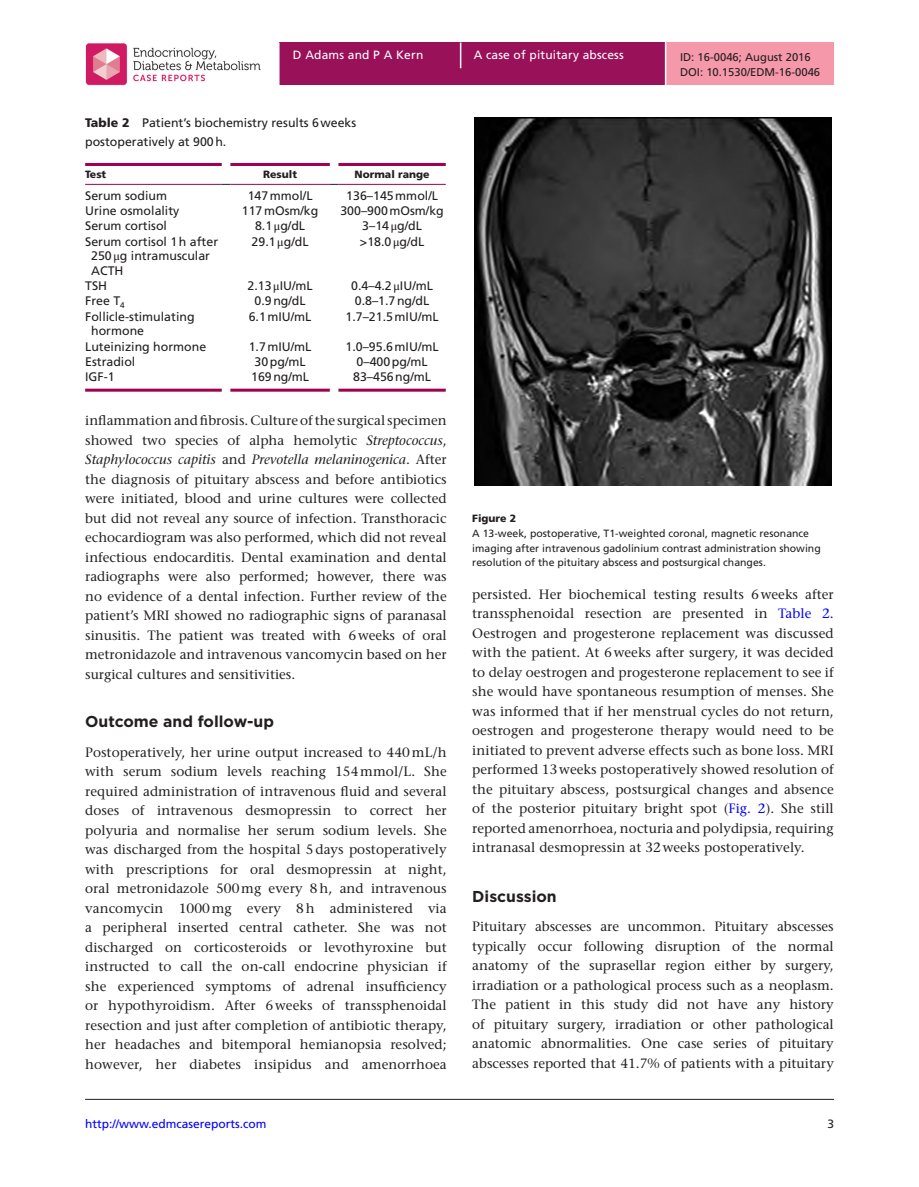
<style>
.page{position:relative;width:919px;height:1187px;background:#fff}
.page>*{position:absolute;margin:0;border:0;box-sizing:border-box;transform-origin:0 0}
.t1{font:700 15.75px "Gotham";color:#231f20}
.TXT{font:500 13.5px/19.5px "Stone Serif Std";letter-spacing:.005em;color:#231f20;text-align:justify}
.TB{font:12.3px/14.7px "Frutiger LT Std";color:#231f20}
.TC{font:12.3px/19.5px "Frutiger LT Std";color:#231f20}
.t2{font:12px "Frutiger LT Std";color:#00f}
.Chapter_Title{font:12px "Frutiger LT Std";letter-spacing:.015em;color:#fff}
.Author_Name{font:12px "Frutiger LT Std";letter-spacing:.015em;color:#fff}
.t3{font:12px "Frutiger LT Std";color:#231f20}
.t4{font:11.25px "Frutiger LT Std";color:#231f20}
.FC{font:10.5px/14.7px "Frutiger LT Std";color:#231f20}
.TCH{font:900 10.5px "Frutiger LT Std";color:#231f20}
.FC_head{font:900 10.5px "Frutiger LT Std";color:#231f20}
.s1{font-weight:900}
.s2{font-family:"STIX General"}
.s3{font-style:italic}
.s4{color:#00f}
</style>
<div class="page">
<div style="left:279px;top:43px;width:385px;height:42px;background:#991259"></div>
<div style="left:666px;top:43px;width:167px;height:42px;background:#f598a9"></div>
<svg style="left:460px;top:43px;width:1px;height:25px"></svg>
<img style="left:85px;top:43px;width:176px;height:42px">
<hr style="left:85px;top:1098px;width:749px;height:1px;background:#231f20">
<hr style="left:85px;top:163px;width:137px;height:3px;background:#9e0151">
<hr style="left:230px;top:163px;width:100px;height:3px;background:#9e0151">
<hr style="left:338px;top:163px;width:107px;height:3px;background:#9e0151">
<hr style="left:85px;top:388px;width:137px;height:3px;background:#9e0151">
<hr style="left:230px;top:388px;width:100px;height:3px;background:#9e0151">
<hr style="left:338px;top:388px;width:107px;height:3px;background:#9e0151">
<svg style="left:85px;top:164px;width:361px;height:21px"></svg>
<img style="left:474px;top:118px;width:357px;height:367px">
<p class="Author_Name" style="left:293px;top:48px;width:132px">D Adams and P A Kern</p>
<p class="t4" style="left:680px;top:51px;width:132px">ID: 16-0046; August 2016</p>
<p class="t4" style="left:680px;top:65px;width:142px">DOI: 10.1530/EDM-16-0046</p>
<p class="Chapter_Title" style="left:473px;top:48px;width:152px">A case of pituitary abscess</p>
<p class="TC" style="left:85px;top:113px;width:272px"><span class="s1">Table 2</span> Patient’s biochemistry results 6weeks postoperatively at 900h.</p>
<p class="TCH" style="left:85px;top:168px;width:23px">Test</p>
<p class="TCH" style="left:263px;top:168px;width:35px">Result</p>
<p class="TCH" style="left:354px;top:168px;width:76px">Normal range</p>
<p class="TB" style="left:85px;top:188px;width:83px">Serum sodium</p>
<p class="TB" style="left:248px;top:188px;width:66px">147mmol/L</p>
<p class="TB" style="left:346px;top:188px;width:93px">136–145mmol/L</p>
<p class="TB" style="left:85px;top:203px;width:96px">Urine osmolality</p>
<p class="TB" style="left:242px;top:203px;width:78px">117mOsm/kg</p>
<p class="TB" style="left:340px;top:203px;width:105px">300–900mOsm/kg</p>
<p class="TB" style="left:85px;top:219px;width:83px">Serum cortisol</p>
<p class="TB" style="left:255px;top:219px;width:52px">8.1<span class="s2">μ</span>g/dL</p>
<p class="TB" style="left:362px;top:219px;width:61px">3–14<span class="s2">μ</span>g/dL</p>
<p class="TB" style="left:91px;top:234px;width:128px;text-indent:-6px">Serum cortisol 1h after<br>250<span class="s2">μ</span>g intramuscular<br>ACTH</p>
<p class="TB" style="left:251px;top:234px;width:58px">29.1<span class="s2">μ</span>g/dL</p>
<p class="TB" style="left:360px;top:234px;width:66px">&gt;18.0<span class="s2">μ</span>g/dL</p>
<p class="TB" style="left:85px;top:278px;width:24px">TSH</p>
<p class="TB" style="left:247px;top:278px;width:67px">2.13<span class="s2">μ</span>IU/mL</p>
<p class="TB" style="left:351px;top:278px;width:83px">0.4–4.2<span class="s2">μ</span>IU/mL</p>
<p class="TB" style="left:85px;top:294px;width:41px">Free T<sub>4</sub></p>
<p class="TB" style="left:254px;top:294px;width:53px">0.9ng/dL</p>
<p class="TB" style="left:355px;top:294px;width:76px">0.8–1.7ng/dL</p>
<p class="TB" style="left:91px;top:309px;width:105px;text-indent:-6px">Follicle-stimulating hormone</p>
<p class="TB" style="left:249px;top:309px;width:64px">6.1mIU/mL</p>
<p class="TB" style="left:345px;top:309px;width:95px">1.7–21.5mIU/mL</p>
<p class="TB" style="left:85px;top:339px;width:123px">Luteinizing hormone</p>
<p class="TB" style="left:249px;top:339px;width:64px">1.7mIU/mL</p>
<p class="TB" style="left:345px;top:339px;width:95px">1.0–95.6mIU/mL</p>
<p class="TB" style="left:85px;top:354px;width:52px">Estradiol</p>
<p class="TB" style="left:254px;top:354px;width:53px">30pg/mL</p>
<p class="TB" style="left:356px;top:354px;width:73px">0–400pg/mL</p>
<p class="TB" style="left:85px;top:369px;width:31px">IGF-1</p>
<p class="TB" style="left:251px;top:369px;width:59px">169ng/mL</p>
<p class="TB" style="left:353px;top:369px;width:79px">83–456ng/mL</p>
<p class="TXT" style="left:85px;top:410px;width:363px">inflammation and fibrosis. Culture of the surgical specimen showed two species of alpha hemolytic <span class="s3">Streptococcus</span>, <span class="s3">Staphylococcus capitis</span> and <span class="s3">Prevotella melaninogenica</span>. After the diagnosis of pituitary abscess and before antibiotics were initiated, blood and urine cultures were collected but did not reveal any source of infection. Transthoracic echocardiogram was also performed, which did not reveal infectious endocarditis. Dental examination and dental radiographs were also performed; however, there was no evidence of a dental infection. Further review of the patient’s MRI showed no radiographic signs of paranasal sinusitis. The patient was treated with 6weeks of oral metronidazole and intravenous vancomycin based on her surgical cultures and sensitivities.</p>
<h1 class="t1" style="left:85px;top:711px;width:190px">Outcome and follow-up</h1>
<p class="TXT" style="left:85px;top:742px;width:363px">Postoperatively, her urine output increased to 440mL/h with serum sodium levels reaching 154mmol/L. She required administration of intravenous fluid and several doses of intravenous desmopressin to correct her polyuria and normalise her serum sodium levels. She was discharged from the hospital 5days postoperatively with prescriptions for oral desmopressin at night, oral metronidazole 500mg every 8h, and intravenous vancomycin 1000mg every 8h administered via a peripheral inserted central catheter. She was not discharged on corticosteroids or levothyroxine but instructed to call the on-call endocrine physician if she experienced symptoms of adrenal insufficiency or hypothyroidism. After 6weeks of transsphenoidal resection and just after completion of antibiotic therapy, her headaches and bitemporal hemianopsia resolved; however, her diabetes insipidus and amenorrhoea</p>
<p class="FC_head" style="left:472px;top:512px;width:45px">Figure 2</p>
<p class="FC" style="left:472px;top:526px;width:350px">A 13-week, postoperative, T1-weighted coronal, magnetic resonance imaging after intravenous gadolinium contrast administration showing resolution of the pituitary abscess and postsurgical changes.</p>
<p class="TXT" style="left:472px;top:584px;width:363px">persisted. Her biochemical testing results 6weeks after transsphenoidal resection are presented in <span class="s4">Table 2</span>.<br>Oestrogen and progesterone replacement was discussed with the patient. At 6weeks after surgery, it was decided to delay oestrogen and progesterone replacement to see if she would have spontaneous resumption of menses. She was informed that if her menstrual cycles do not return, oestrogen and progesterone therapy would need to be initiated to prevent adverse effects such as bone loss. MRI performed 13weeks postoperatively showed resolution of the pituitary abscess, postsurgical changes and absence of the posterior pituitary bright spot (<span class="s4">Fig. 2</span>). She still reported amenorrhoea, nocturia and polydipsia, requiring intranasal desmopressin at 32weeks postoperatively.</p>
<h1 class="t1" style="left:472px;top:885px;width:86px">Discussion</h1>
<p class="TXT" style="left:472px;top:916px;width:363px">Pituitary abscesses are uncommon. Pituitary abscesses typically occur following disruption of the normal anatomy of the suprasellar region either by surgery, irradiation or a pathological process such as a neoplasm.<br>The patient in this study did not have any history of pituitary surgery, irradiation or other pathological anatomic abnormalities. One case series of pituitary abscesses reported that 41.7% of patients with a pituitary</p>
<p class="t2" style="left:85px;top:1116px;width:183px">http://www.edmcasereports.com</p>
<p class="t3" style="left:827px;top:1116px;width:8px">3</p>
</div>
